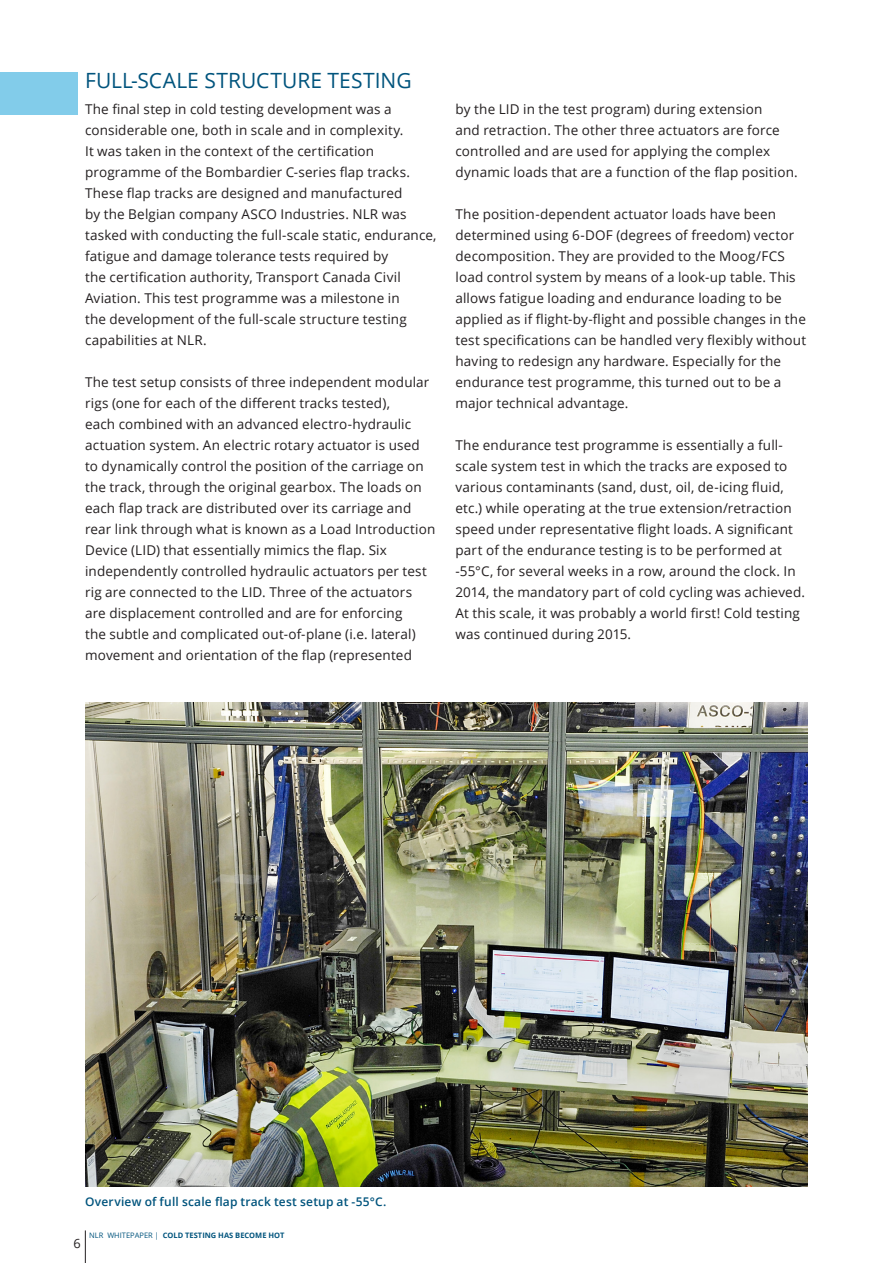
<style>
.page{position:relative;width:893px;height:1263px;background:#fff}
.page>*{position:absolute;margin:0;border:0;box-sizing:border-box;transform-origin:0 0}
.Aleineakop_3{font:21px "Open Sans";letter-spacing:.005em;color:#01547d}
.Broodtekst{font:13.5px/21px "Open Sans";letter-spacing:.01em;color:#231f20}
.t1{font:12.75px "Open Sans";color:#231f20}
.Fotobijschrift{font:600 12px "Open Sans";letter-spacing:.015em;color:#01547d}
.t2{font:700 7.5px "Open Sans";color:#01547d}
.s1{font-weight:400}
</style>
<div class="page">
<img style="left:85px;top:702px;width:723px;height:484px">
<div style="left:0;top:72px;width:78px;height:42px;background:#82ccea"></div>
<hr style="left:85px;top:1230px;width:1px;height:33px;background:#231f20">
<p class="Aleineakop_3" style="left:85px;top:66px;width:328px">FULL-SCALE STRUCTURE TESTING</p>
<p class="Broodtekst" style="left:85px;top:99px;width:320px">The final step in cold testing development was a considerable one, both in scale and in complexity.</p>
<p class="Broodtekst" style="left:85px;top:141px;width:353px">It was taken in the context of the certification programme of the Bombardier C-series flap tracks.<br>These flap tracks are designed and manufactured<br>by the Belgian company ASCO Industries. NLR was tasked with conducting the full-scale static, endurance, fatigue and damage tolerance tests required by<br>the certification authority, Transport Canada Civil Aviation. This test programme was a milestone in<br>the development of the full-scale structure testing capabilities at NLR.</p>
<p class="Broodtekst" style="left:85px;top:372px;width:352px">The test setup consists of three independent modular rigs (one for each of the different tracks tested),<br>each combined with an advanced electro-hydraulic actuation system. An electric rotary actuator is used to dynamically control the position of the carriage on the track, through the original gearbox. The loads on each flap track are distributed over its carriage and rear link through what is known as a Load Introduction Device (LID) that essentially mimics the flap. Six independently controlled hydraulic actuators per test rig are connected to the LID. Three of the actuators are displacement controlled and are for enforcing<br>the subtle and complicated out-of-plane (i.e. lateral) movement and orientation of the flap (represented</p>
<p class="Broodtekst" style="left:455px;top:99px;width:344px">by the LID in the test program) during extension<br>and retraction. The other three actuators are force controlled and are used for applying the complex dynamic loads that are a function of the flap position.</p>
<p class="Broodtekst" style="left:455px;top:204px;width:352px">The position-dependent actuator loads have been determined using 6-DOF (degrees of freedom) vector decomposition. They are provided to the Moog/FCS load control system by means of a look-up table. This allows fatigue loading and endurance loading to be applied as if flight-by-flight and possible changes in the test specifications can be handled very flexibly without having to redesign any hardware. Especially for the endurance test programme, this turned out to be a major technical advantage.</p>
<p class="Broodtekst" style="left:455px;top:435px;width:351px">The endurance test programme is essentially a full&shy;scale system test in which the tracks are exposed to various contaminants (sand, dust, oil, de-icing fluid, etc.) while operating at the true extension/retraction speed under representative flight loads. A significant part of the endurance testing is to be performed at -55°C, for several weeks in a row, around the clock. In 2014, the mandatory part of cold cycling was achieved.<br>At this scale, it was probably a world first! Cold testing was continued during 2015.</p>
<p class="Fotobijschrift" style="left:85px;top:1194px;width:303px">Overview of full scale flap track test setup at -55°C.</p>
<p class="t1" style="left:73px;top:1235px;width:9px">6</p>
<p class="t2" style="left:89px;top:1230px;width:197px"><span class="s1">NLR WHITEPAPER |</span> COLD TESTING HAS BECOME HOT</p>
</div>
